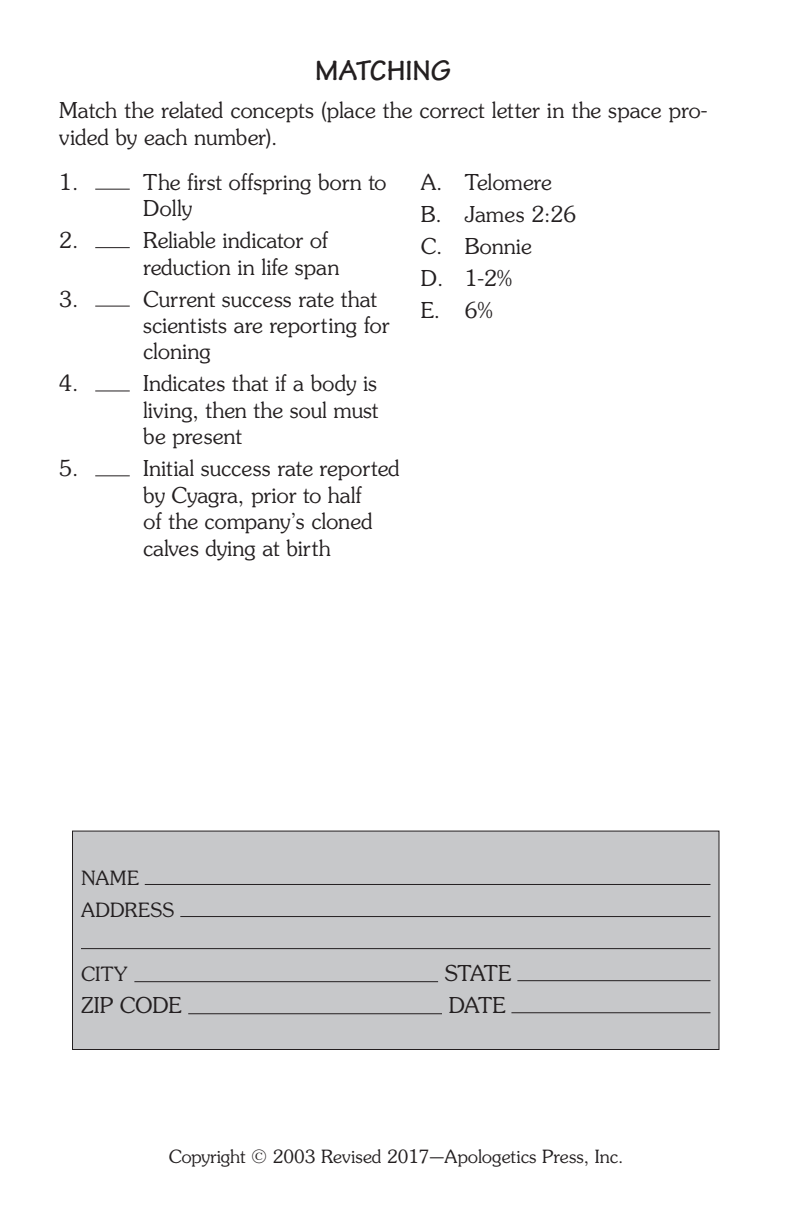
<style>
.page{position:relative;width:792px;height:1224px;background:#fff}
.page>*{position:absolute;margin:0;border:0;box-sizing:border-box;transform-origin:0 0}
.Heading_1{font:700 30px "Tekton Pro";color:#231f20}
.Body_Text{font:24px/26.4px "Souvenir Light DTC";color:#231f20}
.Address_footer{font:24px "Souvenir Light DTC";letter-spacing:-.01em;color:#231f20}
.Address_footer-2{font:21.6px "Souvenir Light DTC";letter-spacing:.015em;color:#231f20}
.Copyright{font:20px "Souvenir Light DTC";color:#231f20}
</style>
<div class="page">
<div style="left:72px;top:831px;width:647px;height:219px;background:#c7c8ca"></div>
<hr style="left:81px;top:884px;width:629px;height:1px;background:#231f20">
<div style="left:81px;top:867px;width:64px;height:20px;background:#c7c8ca"></div>
<hr style="left:81px;top:916px;width:629px;height:1px;background:#231f20">
<div style="left:81px;top:899px;width:99px;height:20px;background:#c7c8ca"></div>
<hr style="left:81px;top:948px;width:629px;height:1px;background:#231f20">
<hr style="left:81px;top:980px;width:629px;height:1px;background:#231f20">
<div style="left:81px;top:963px;width:436px;height:20px;background:#c7c8ca"></div>
<hr style="left:81px;top:1012px;width:629px;height:1px;background:#231f20">
<div style="left:81px;top:995px;width:430px;height:20px;background:#c7c8ca"></div>
<hr style="left:134px;top:981px;width:304px;height:1px;background:#231f20">
<hr style="left:188px;top:1013px;width:254px;height:1px;background:#231f20">
<div style="left:72px;top:831px;width:648px;height:219px;border:1px solid #231f20"></div>
<hr style="left:95px;top:189px;width:35px;height:1px;background:#231f20">
<hr style="left:95px;top:247px;width:35px;height:1px;background:#231f20">
<hr style="left:95px;top:306px;width:35px;height:1px;background:#231f20">
<hr style="left:95px;top:390px;width:35px;height:1px;background:#231f20">
<hr style="left:95px;top:475px;width:35px;height:1px;background:#231f20">
<p class="Heading_1" style="left:315px;top:53px;width:138px">MATCHING</p>
<p class="Body_Text" style="left:59px;top:98px;width:649px">Match the related concepts (place the correct letter in the space pro&shy;vided by each number).</p>
<p class="Body_Text" style="left:59px;top:169px;width:21px">1.</p>
<p class="Body_Text" style="left:143px;top:169px;width:245px">The first offspring born to<br>Dolly</p>
<p class="Body_Text" style="left:59px;top:228px;width:21px">2.</p>
<p class="Body_Text" style="left:143px;top:228px;width:198px">Reliable indicator of reduction in life span</p>
<p class="Body_Text" style="left:59px;top:286px;width:21px">3.</p>
<p class="Body_Text" style="left:143px;top:286px;width:248px">Current success rate that scientists are reporting for cloning</p>
<p class="Body_Text" style="left:59px;top:371px;width:21px">4.</p>
<p class="Body_Text" style="left:143px;top:371px;width:237px;text-align:justify">Indicates that if a body is living, then the soul must be present</p>
<p class="Body_Text" style="left:59px;top:456px;width:21px">5.</p>
<p class="Body_Text" style="left:143px;top:456px;width:258px">Initial success rate reported by Cyagra, prior to half<br>of the company’s cloned calves dying at birth</p>
<p class="Body_Text" style="left:421px;top:169px;width:132px">A. Telomere</p>
<p class="Body_Text" style="left:421px;top:201px;width:157px">B. James 2:26</p>
<p class="Body_Text" style="left:421px;top:233px;width:112px">C. Bonnie</p>
<p class="Body_Text" style="left:421px;top:265px;width:93px">D. 1-2%</p>
<p class="Body_Text" style="left:421px;top:298px;width:74px">E. 6%</p>
<p class="Address_footer-2" style="left:81px;top:866px;width:59px">NAME</p>
<p class="Address_footer-2" style="left:81px;top:898px;width:95px">ADDRESS</p>
<p class="Address_footer-2" style="left:81px;top:963px;width:48px">CITY</p>
<p class="Address_footer" style="left:445px;top:960px;width:68px">STATE</p>
<p class="Address_footer" style="left:81px;top:993px;width:102px">ZIP CODE</p>
<p class="Address_footer" style="left:449px;top:993px;width:58px">DATE</p>
<p class="Copyright" style="left:169px;top:1146px;width:456px">Copyright © 2003 Revised 2017—Apologetics Press, Inc.</p>
</div>
